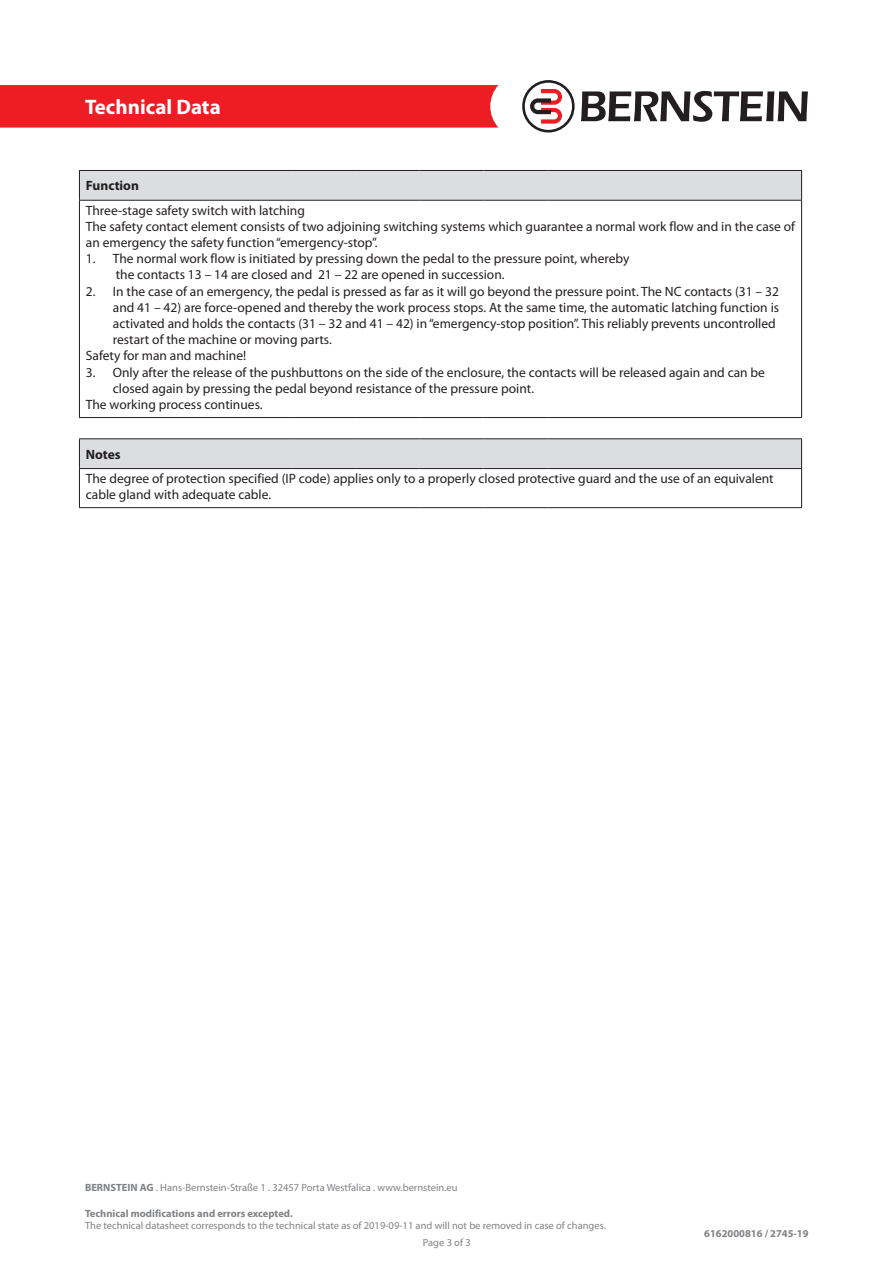
<style>
.page{position:relative;width:893px;height:1263px;background:#fff}
.page>*{position:absolute;margin:0;border:0;box-sizing:border-box;transform-origin:0 0}
.t1{font:700 21px "Myriad Pro";color:#fff}
.t2{font:13.5px/16.2px "Myriad Pro";color:#231f20}
.t3{font:700 13.5px "Myriad Pro";color:#231f20}
.t4{font:10.5px/16.8px "Myriad Pro";color:#808285}
.t5{font:700 10.5px "Myriad Pro";color:#808285}
.s1{font-weight:700}
</style>
<div class="page">
<div style="left:0;top:85px;width:498px;height:43px;background:#ee1d23"></div>
<svg style="left:581px;top:91px;width:227px;height:31px"></svg>
<svg style="left:522px;top:80px;width:53px;height:53px"></svg>
<div style="left:79px;top:171px;width:723px;height:29px;background:#dcdddf"></div>
<hr style="left:79px;top:201px;width:1px;height:216px;background:#231f20">
<hr style="left:801px;top:201px;width:1px;height:216px;background:#231f20">
<hr style="left:79px;top:170px;width:213px;height:1px;background:#231f20">
<hr style="left:292px;top:170px;width:64px;height:1px;background:#231f20">
<hr style="left:356px;top:170px;width:64px;height:1px;background:#231f20">
<hr style="left:420px;top:170px;width:63px;height:1px;background:#231f20">
<hr style="left:483px;top:170px;width:64px;height:1px;background:#231f20">
<hr style="left:547px;top:170px;width:255px;height:1px;background:#231f20">
<hr style="left:79px;top:200px;width:213px;height:1px;background:#231f20">
<hr style="left:292px;top:200px;width:64px;height:1px;background:#231f20">
<hr style="left:356px;top:200px;width:64px;height:1px;background:#231f20">
<hr style="left:420px;top:200px;width:63px;height:1px;background:#231f20">
<hr style="left:483px;top:200px;width:64px;height:1px;background:#231f20">
<hr style="left:547px;top:200px;width:255px;height:1px;background:#231f20">
<hr style="left:79px;top:417px;width:213px;height:1px;background:#231f20">
<hr style="left:292px;top:417px;width:64px;height:1px;background:#231f20">
<hr style="left:356px;top:417px;width:64px;height:1px;background:#231f20">
<hr style="left:420px;top:417px;width:63px;height:1px;background:#231f20">
<hr style="left:483px;top:417px;width:64px;height:1px;background:#231f20">
<hr style="left:547px;top:417px;width:255px;height:1px;background:#231f20">
<div style="left:79px;top:439px;width:723px;height:29px;background:#dcdddf"></div>
<hr style="left:79px;top:469px;width:1px;height:38px;background:#231f20">
<hr style="left:801px;top:469px;width:1px;height:38px;background:#231f20">
<hr style="left:79px;top:438px;width:213px;height:1px;background:#231f20">
<hr style="left:292px;top:438px;width:64px;height:1px;background:#231f20">
<hr style="left:356px;top:438px;width:64px;height:1px;background:#231f20">
<hr style="left:420px;top:438px;width:63px;height:1px;background:#231f20">
<hr style="left:483px;top:438px;width:64px;height:1px;background:#231f20">
<hr style="left:547px;top:438px;width:255px;height:1px;background:#231f20">
<hr style="left:79px;top:468px;width:213px;height:1px;background:#231f20">
<hr style="left:292px;top:468px;width:64px;height:1px;background:#231f20">
<hr style="left:356px;top:468px;width:64px;height:1px;background:#231f20">
<hr style="left:420px;top:468px;width:63px;height:1px;background:#231f20">
<hr style="left:483px;top:468px;width:64px;height:1px;background:#231f20">
<hr style="left:547px;top:468px;width:255px;height:1px;background:#231f20">
<hr style="left:79px;top:507px;width:213px;height:1px;background:#231f20">
<hr style="left:292px;top:507px;width:64px;height:1px;background:#231f20">
<hr style="left:356px;top:507px;width:64px;height:1px;background:#231f20">
<hr style="left:420px;top:507px;width:63px;height:1px;background:#231f20">
<hr style="left:483px;top:507px;width:64px;height:1px;background:#231f20">
<hr style="left:547px;top:507px;width:255px;height:1px;background:#231f20">
<h1 class="t1" style="left:85px;top:93px;width:137px">Technical Data</h1>
<p class="t3" style="left:86px;top:177px;width:55px">Function</p>
<p class="t2" style="left:86px;top:202px;width:711px">Three-stage safety switch with latching<br>The safety contact element consists of two adjoining switching systems which guarantee a normal work flow and in the case of an emergency the safety function “emergency-stop”.</p>
<p class="t2" style="left:116px;top:250px;width:515px;text-indent:-30px">1. The normal work flow is initiated by pressing down the pedal to the pressure point, whereby the contacts 13 – 14 are closed and 21 – 22 are opened in succession.</p>
<p class="t2" style="left:113px;top:283px;width:668px;text-indent:-27px">2. In the case of an emergency, the pedal is pressed as far as it will go beyond the pressure point. The NC contacts (31 – 32 and 41 – 42) are force-opened and thereby the work process stops. At the same time, the automatic latching function is activated and holds the contacts (31 – 32 and 41 – 42) in “emergency-stop position”. This reliably prevents uncontrolled restart of the machine or moving parts.</p>
<p class="t2" style="left:86px;top:348px;width:162px">Safety for man and machine!</p>
<p class="t2" style="left:113px;top:364px;width:654px;text-indent:-27px">3. Only after the release of the pushbuttons on the side of the enclosure, the contacts will be released again and can be closed again by pressing the pedal beyond resistance of the pressure point.</p>
<p class="t2" style="left:86px;top:396px;width:178px">The working process continues.</p>
<p class="t3" style="left:86px;top:445px;width:36px">Notes</p>
<p class="t2" style="left:86px;top:470px;width:689px">The degree of protection specified (IP code) applies only to a properly closed protective guard and the use of an equivalent cable gland with adequate cable.</p>
<p class="t4" style="left:85px;top:1179px;width:374px"><span class="s1">BERNSTEIN AG</span> . Hans-Bernstein-Straße 1 . 32457 Porta Westfalica . www.bernstein.eu</p>
<p class="t5" style="left:85px;top:1206px;width:209px">Technical modifications and errors excepted.</p>
<p class="t4" style="left:423px;top:1217px;width:184px;text-indent:-338px">The technical datasheet corresponds to the technical state as of 2019-09-11 and will not be removed in case of changes.<br>Page 3 of 3</p>
<p class="t5" style="left:704px;top:1227px;width:106px">6162000816 / 2745-19</p>
</div>
